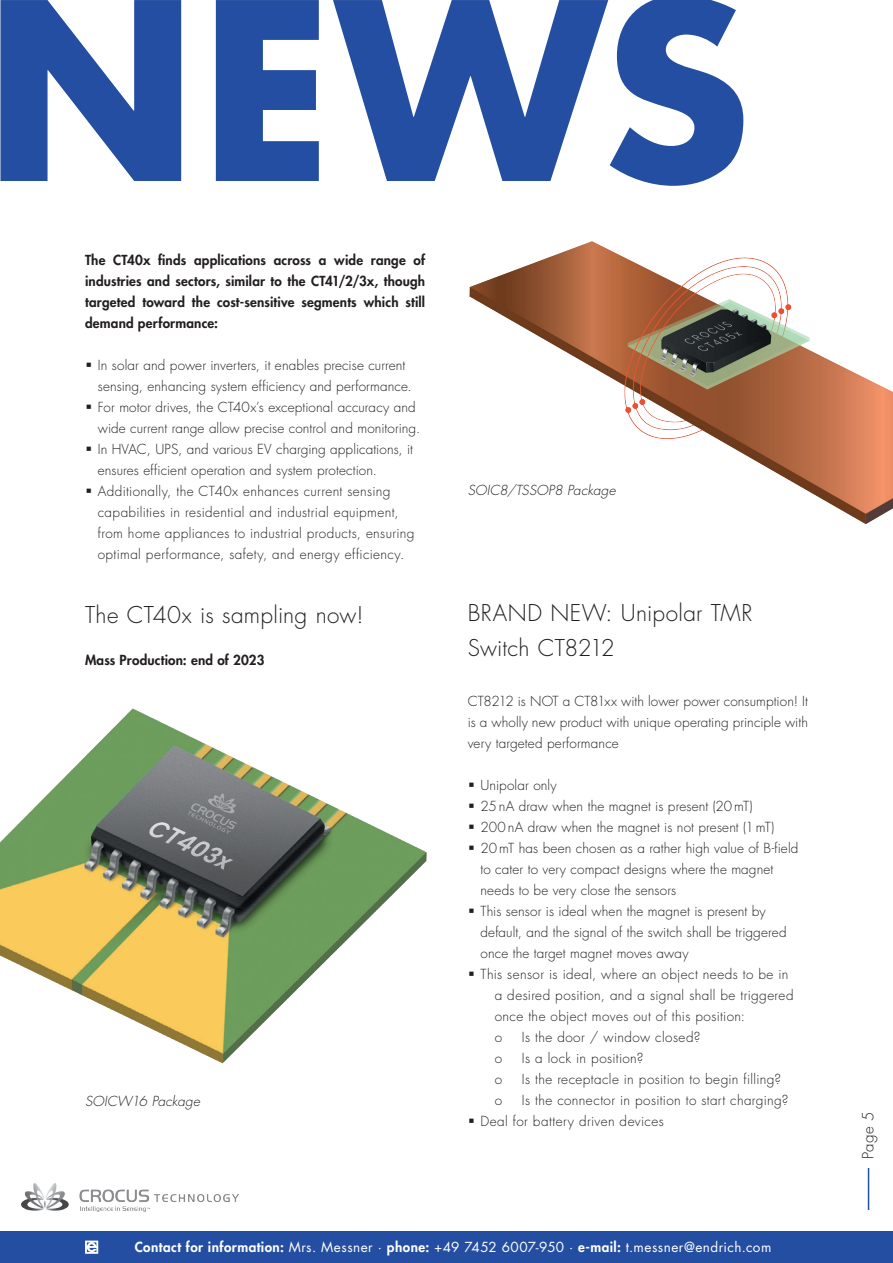
<style>
.page{position:relative;width:893px;height:1263px;background:#fff}
.page>*{position:absolute;margin:0;border:0;box-sizing:border-box;transform-origin:0 0}
.t1{font:700 240px "Futura LT Pro";color:#244ea1}
.t2{font:300 22.5px/34.5px "Futura LT Pro";letter-spacing:.015em;color:#231f20}
.t3{font:300 15px "Futura LT Pro";color:#231f20}
.t4{font:300 13.5px/21px "Futura LT Pro";letter-spacing:.015em;color:#231f20}
.t5{font:800 13.5px/21px "Futura LT Pro";letter-spacing:.015em;color:#231f20;text-align:justify}
.t6{font:13.5px "Futura LT Pro";letter-spacing:.035em;color:#fff}
.t7{font:italic 300 13.5px "Futura LT Pro";color:#231f20}
.t8{font:300 13.5px "Futura LT Pro";letter-spacing:.035em;color:#231f20}
.s1{font-weight:800}
</style>
<div class="page">
<div style="left:0;top:1231px;width:893px;height:32px;background:#244ea1"></div>
<hr style="left:868px;top:1168px;width:1px;height:42px;background:#244ea1">
<svg style="left:85px;top:1240px;width:13px;height:14px"></svg>
<img style="left:21px;top:1183px;width:217px;height:29px">
<img style="left:0;top:708px;width:427px;height:356px">
<img style="left:469px;top:241px;width:424px;height:283px">
<h1 class="t1" style="left:-15px;top:-94px;width:767px">NEWS</h1>
<p class="t5" style="left:85px;top:249px;width:342px">The CT40x finds applications across a wide range of industries and sectors, similar to the CT41/2/3x, though targeted toward the cost-sensitive segments which still demand performance:</p>
<p class="t4" style="left:98px;top:355px;width:324px">In solar and power inverters, it enables precise current sensing, enhancing system efficiency and performance.<br>For motor drives, the CT40x’s exceptional accuracy and wide current range allow precise control and monitoring.<br>In HVAC, UPS, and various EV charging applications, it ensures efficient operation and system protection.<br>Additionally, the CT40x enhances current sensing capabilities in residential and industrial equipment, from home appliances to industrial products, ensuring optimal performance, safety, and energy efficiency.</p>
<h2 class="t2" style="left:85px;top:598px;width:280px">The CT40x is sampling now!</h2>
<p class="t5" style="left:85px;top:649px;width:181px">Mass Production: end of 2023</p>
<p class="t7" style="left:85px;top:1092px;width:116px">SOICW16 Package</p>
<p class="t7" style="left:468px;top:482px;width:149px">SOIC8/TSSOP8 Package</p>
<h2 class="t2" style="left:468px;top:596px;width:286px">BRAND NEW: Unipolar TMR<br>Switch CT8212</h2>
<p class="t4" style="left:468px;top:691px;width:342px;text-align:justify">CT8212 is NOT a CT81xx with lower power consumption! It is a wholly new product with unique operating principle with very targeted performance</p>
<p class="t4" style="left:480px;top:775px;width:78px">Unipolar only</p>
<p class="t4" style="left:480px;top:796px;width:274px">25nA draw when the magnet is present (20 mT)</p>
<p class="t4" style="left:480px;top:817px;width:295px">200nA draw when the magnet is not present (1mT)</p>
<p class="t4" style="left:480px;top:838px;width:319px">20 mT has been chosen as a rather high value of B-field</p>
<p class="t4" style="left:480px;top:859px;width:294px">to cater to very compact designs where the magnet</p>
<p class="t4" style="left:480px;top:880px;width:197px">needs to be very close the sensors</p>
<p class="t4" style="left:480px;top:901px;width:287px">This sensor is ideal when the magnet is present by</p>
<p class="t4" style="left:480px;top:922px;width:308px">default, and the signal of the switch shall be triggered</p>
<p class="t4" style="left:480px;top:943px;width:210px">once the target magnet moves away</p>
<p class="t4" style="left:480px;top:964px;width:309px">This sensor is ideal, where an object needs to be in</p>
<p class="t4" style="left:495px;top:985px;width:300px">a desired position, and a signal shall be triggered</p>
<p class="t4" style="left:495px;top:1006px;width:252px">once the object moves out of this position:</p>
<p class="t4" style="left:495px;top:1027px;width:9px">o</p>
<p class="t8" style="left:522px;top:1029px;width:180px">Is the door / window closed?</p>
<p class="t4" style="left:495px;top:1048px;width:9px">o</p>
<p class="t4" style="left:522px;top:1048px;width:123px">Is a lock in position?</p>
<p class="t4" style="left:495px;top:1069px;width:9px">o</p>
<p class="t4" style="left:522px;top:1069px;width:261px">Is the receptacle in position to begin filling?</p>
<p class="t4" style="left:495px;top:1090px;width:9px">o</p>
<p class="t4" style="left:480px;top:1090px;width:309px;text-indent:41px">Is the connector in position to start charging?<br>Deal for battery driven devices</p>
<p class="t6" style="left:135px;top:1238px;width:638px"><span class="s1">Contact for information:</span> Mrs. Messner · <span class="s1">phone:</span> +49 7452 6007-950 · <span class="s1">e-mail:</span> t.messner@endrich.com</p>
<p class="t3" style="left:858px;top:1159px;width:49px;rotate:-90deg">Page 5</p>
</div>
